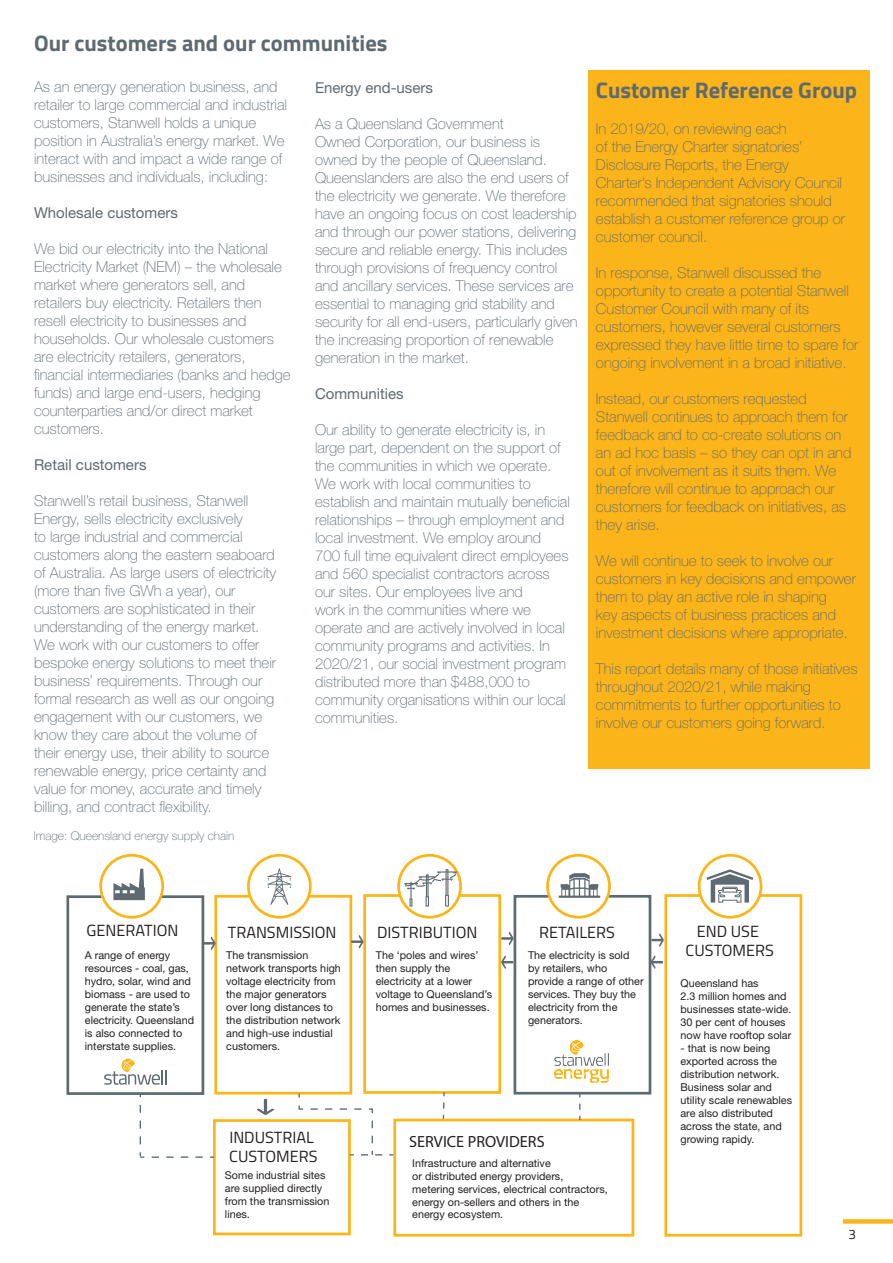
<style>
.page{position:relative;width:893px;height:1263px;background:#fff}
.page>*{position:absolute;margin:0;border:0;box-sizing:border-box;transform-origin:0 0}
.t1{font:700 22.5px "Titillium";color:#5d6a71}
.t2{font:16.2px/19.5px "Titillium";color:#231f20;text-align:center}
.t3{font:16.2px "Myriad Pro";color:#231f20}
.t4{font:100 15px/18px "Helvetica Neue LT Std";color:#5d6a71}
.t5{font:15px "Helvetica Neue LT Std";color:#5d6a71}
.t6{font:13.5px "Titillium";color:#231f20}
.t7{font:100 12px "Helvetica Neue LT Std";color:#5d6a71}
.t8{font:10.8px/12.9px "Helvetica Neue LT Std";color:#231f20}
</style>
<div class="page">
<div style="left:843px;top:1219px;width:50px;height:5px;background:#fbb517"></div>
<div style="left:588px;top:71px;width:281px;height:698px;background:#fbb419"></div>
<div style="left:66px;top:895px;width:138px;height:200px;border:3px solid #5d6a71"></div>
<div style="left:214px;top:895px;width:138px;height:199px;border:3px solid #fbb517"></div>
<div style="left:363px;top:894px;width:138px;height:200px;border:3px solid #fbb517"></div>
<div style="left:514px;top:895px;width:137px;height:199px;border:3px solid #5d6a71"></div>
<div style="left:664px;top:894px;width:138px;height:342px;border:3px solid #fbb517"></div>
<div style="left:213px;top:1119px;width:138px;height:116px;border:3px solid #fbb517"></div>
<div style="left:393px;top:1119px;width:241px;height:117px;border:3px solid #fbb517"></div>
<div style="left:101px;top:855px;width:62px;height:62px;background:#fff;border-radius:50%"></div>
<div style="left:99px;top:854px;width:65px;height:64px;border:3px solid #fbb517;border-radius:50%"></div>
<div style="left:248px;top:855px;width:62px;height:62px;background:#fff;border-radius:50%"></div>
<div style="left:247px;top:854px;width:65px;height:64px;border:3px solid #fbb517;border-radius:50%"></div>
<svg style="left:699px;top:855px;width:62px;height:62px"></svg>
<div style="left:698px;top:854px;width:64px;height:64px;border:3px solid #fbb517;border-radius:50%"></div>
<div style="left:548px;top:855px;width:61px;height:62px;background:#fff;border-radius:50%"></div>
<div style="left:546px;top:854px;width:65px;height:64px;border:3px solid #fbb517;border-radius:50%"></div>
<svg style="left:399px;top:855px;width:62px;height:62px"></svg>
<div style="left:397px;top:854px;width:65px;height:64px;border:3px solid #fbb517;border-radius:50%"></div>
<svg style="left:310px;top:1108px;width:63px;height:5px"></svg>
<svg style="left:361px;top:1121px;width:32px;height:34px"></svg>
<svg style="left:298px;top:1105px;width:5px;height:5px"></svg>
<svg style="left:152px;top:1156px;width:62px;height:2px"></svg>
<svg style="left:140px;top:1105px;width:4px;height:53px"></svg>
<svg style="left:579px;top:1103px;width:1px;height:17px"></svg>
<svg style="left:443px;top:1102px;width:1px;height:17px"></svg>
<svg style="left:113px;top:869px;width:32px;height:31px"></svg>
<svg style="left:267px;top:868px;width:24px;height:37px"></svg>
<svg style="left:404px;top:869px;width:53px;height:38px"></svg>
<svg style="left:104px;top:1059px;width:63px;height:26px"></svg>
<img style="left:554px;top:1040px;width:55px;height:42px">
<svg style="left:706px;top:869px;width:47px;height:34px"></svg>
<svg style="left:559px;top:873px;width:41px;height:25px"></svg>
<svg style="left:203px;top:936px;width:12px;height:14px"></svg>
<svg style="left:351px;top:935px;width:12px;height:13px"></svg>
<svg style="left:501px;top:932px;width:12px;height:13px"></svg>
<svg style="left:651px;top:933px;width:13px;height:14px"></svg>
<svg style="left:501px;top:955px;width:12px;height:14px"></svg>
<svg style="left:651px;top:955px;width:12px;height:14px"></svg>
<svg style="left:257px;top:1099px;width:17px;height:16px"></svg>
<h1 class="t1" style="left:34px;top:26px;width:355px">Our customers and our communities</h1>
<p class="t4" style="left:34px;top:77px;width:255px">As an energy generation business, and retailer to large commercial and industrial customers, Stanwell holds a unique position in Australia’s energy market. We interact with and impact a wide range of businesses and individuals, including:</p>
<p class="t5" style="left:34px;top:203px;width:145px">Wholesale customers</p>
<p class="t4" style="left:34px;top:239px;width:258px">We bid our electricity into the National Electricity Market (NEM) – the wholesale market where generators sell, and retailers buy electricity. Retailers then resell electricity to businesses and households. Our wholesale customers are electricity retailers, generators, financial intermediaries (banks and hedge funds) and large end-users, hedging counterparties and/or direct market customers.</p>
<p class="t5" style="left:34px;top:455px;width:114px">Retail customers</p>
<p class="t4" style="left:34px;top:491px;width:244px">Stanwell’s retail business, Stanwell Energy, sells electricity exclusively<br>to large industrial and commercial customers along the eastern seaboard of Australia. As large users of electricity (more than five GWh a year), our customers are sophisticated in their understanding of the energy market.<br>We work with our customers to offer bespoke energy solutions to meet their business’ requirements. Through our formal research as well as our ongoing engagement with our customers, we know they care about the volume of their energy use, their ability to source renewable energy, price certainty and value for money, accurate and timely billing, and contract flexibility.</p>
<p class="t7" style="left:34px;top:829px;width:202px">Image: Queensland energy supply chain</p>
<p class="t5" style="left:315px;top:78px;width:119px">Energy end-users</p>
<p class="t4" style="left:315px;top:114px;width:264px">As a Queensland Government<br>Owned Corporation, our business is owned by the people of Queensland.<br>Queenslanders are also the end users of the electricity we generate. We therefore have an ongoing focus on cost leadership and through our power stations, delivering secure and reliable energy. This includes through provisions of frequency control and ancillary services. These services are essential to managing grid stability and security for all end-users, particularly given the increasing proportion of renewable generation in the market.</p>
<p class="t5" style="left:315px;top:384px;width:90px">Communities</p>
<p class="t4" style="left:315px;top:420px;width:256px">Our ability to generate electricity is, in large part, dependent on the support of the communities in which we operate.<br>We work with local communities to establish and maintain mutually beneficial relationships – through employment and local investment. We employ around 700 full time equivalent direct employees and 560 specialist contractors across our sites. Our employees live and<br>work in the communities where we operate and are actively involved in local community programs and activities. In 2020/21, our social investment program distributed more than $488,000 to community organisations within our local communities.</p>
<h1 class="t1" style="left:596px;top:73px;width:263px">Customer Reference Group</h1>
<p class="t4" style="left:596px;top:119px;width:251px">In 2019/20, on reviewing each<br>of the Energy Charter signatories’ Disclosure Reports, the Energy Charter’s Independent Advisory Council recommended that signatories should establish a customer reference group or customer council.</p>
<p class="t4" style="left:596px;top:263px;width:264px">In response, Stanwell discussed the opportunity to create a potential Stanwell Customer Council with many of its customers, however several customers expressed they have little time to spare for ongoing involvement in a broad initiative.</p>
<p class="t4" style="left:596px;top:389px;width:257px">Instead, our customers requested Stanwell continues to approach them for feedback and to co-create solutions on an ad hoc basis – so they can opt in and out of involvement as it suits them. We therefore will continue to approach our customers for feedback on initiatives, as they arise.</p>
<p class="t4" style="left:596px;top:551px;width:261px">We will continue to seek to involve our customers in key decisions and empower them to play an active role in shaping<br>key aspects of business practices and investment decisions where appropriate.</p>
<p class="t4" style="left:596px;top:659px;width:263px">This report details many of those initiatives throughout 2020/21, while making commitments to further opportunities to involve our customers going forward.</p>
<p class="t2" style="left:87px;top:919px;width:93px">GENERATION</p>
<p class="t2" style="left:228px;top:921px;width:110px">TRANSMISSION</p>
<p class="t2" style="left:377px;top:921px;width:102px">DISTRIBUTION</p>
<p class="t2" style="left:539px;top:921px;width:77px">RETAILERS</p>
<p class="t2" style="left:686px;top:920px;width:90px">END USE<br>CUSTOMERS</p>
<p class="t8" style="left:85px;top:949px;width:111px">A range of energy resources - coal, gas, hydro, solar, wind and biomass - are used to generate the state’s electricity. Queensland is also connected to interstate supplies.</p>
<p class="t8" style="left:226px;top:949px;width:116px">The transmission network transports high voltage electricity from the major generators over long distances to the distribution network and high-use industial customers.</p>
<p class="t8" style="left:376px;top:949px;width:118px">The ‘poles and wires’ then supply the electricity at a lower voltage to Queensland’s homes and businesses.</p>
<p class="t8" style="left:528px;top:949px;width:117px">The electricity is sold by retailers, who provide a range of other services. They buy the electricity from the generators.</p>
<p class="t8" style="left:680px;top:976px;width:112px">Queensland has<br>2.3 million homes and businesses state-wide.<br>30 per cent of houses now have rooftop solar</p>
<p class="t8" style="left:680px;top:1041px;width:113px">- that is now being exported across the distribution network.<br>Business solar and utility scale renewables are also distributed across the state, and growing rapidy.</p>
<p class="t2" style="left:229px;top:1126px;width:90px;text-align:left">INDUSTRIAL<br>CUSTOMERS</p>
<p class="t3" style="left:409px;top:1132px;width:137px">SERVICE PROVIDERS</p>
<p class="t8" style="left:412px;top:1156px;width:197px">Infrastructure and alternative<br>or distributed energy providers, metering services, electrical contractors, energy on-sellers and others in the energy ecosystem.</p>
<p class="t8" style="left:225px;top:1169px;width:106px">Some industrial sites are supplied directly from the transmission lines.</p>
<p class="t6" style="left:848px;top:1224px;width:9px">3</p>
</div>
